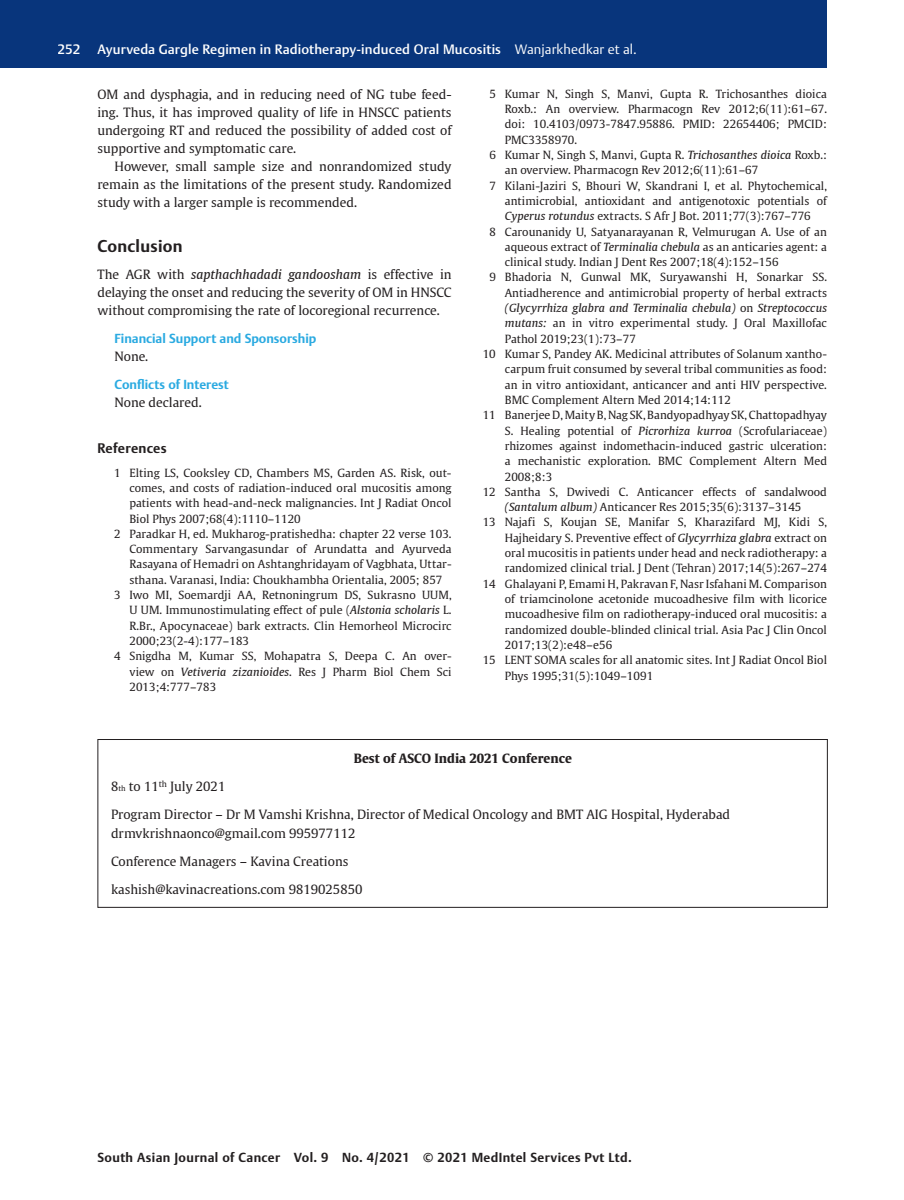
<style>
.page{position:relative;width:904px;height:1200px;background:#fff}
.page>*{position:absolute;margin:0;border:0;box-sizing:border-box;transform-origin:0 0}
.t1{font:700 16.5px "Thieme Argo 2011";letter-spacing:.02em;color:#231f20}
.t2{font:500 13.5px "Thieme Argo 2011";letter-spacing:.01em;color:#fff}
.t3{font:700 13.5px "Thieme Argo 2011";letter-spacing:.015em;color:#231f20}
.t4{font:12.75px/18px "Thieme Gulliver 2011";color:#231f20;text-align:justify}
.t5{font:700 12.75px "Thieme Argo 2011";letter-spacing:.03em;color:#231f20}
.t6{font:700 12.75px "Thieme Argo 2011";color:#2baae1}
.t7{font:700 12.75px "Thieme Gulliver 2011";color:#231f20}
.t8{font:11.25px "Thieme Gulliver 2011";letter-spacing:.005em;color:#231f20}
.t9{font:italic 11.25px "Thieme Gulliver 2011";letter-spacing:.005em;color:#231f20}
.s1{font-weight:300}
.s2{font-style:italic}
.s3{font-style:normal}
.s4{font-size:7.35px}
</style>
<div class="page">
<div style="left:21px;top:0;width:805px;height:68px;background:#08357c"></div>
<div style="left:97px;top:739px;width:730px;height:169px;border:1px solid #231f20"></div>
<div style="left:0;top:0;width:57px;height:68px;background:#08357c"></div>
<p class="t2" style="left:57px;top:40px;width:25px">252</p>
<p class="t2" style="left:97px;top:40px;width:540px">Ayurveda Gargle Regimen in Radiotherapy-induced Oral Mucositis <span class="s1">Wanjarkhedkar et al.</span></p>
<p class="t4" style="left:97px;top:85px;width:355px">OM and dysphagia, and in reducing need of NG tube feed&shy;ing. Thus, it has improved quality of life in HNSCC patients undergoing RT and reduced the possibility of added cost of supportive and symptomatic care.</p>
<p class="t4" style="left:97px;top:157px;width:355px;text-indent:17px">However, small sample size and nonrandomized study remain as the limitations of the present study. Randomized study with a larger sample is recommended.</p>
<h1 class="t1" style="left:97px;top:235px;width:87px">Conclusion</h1>
<p class="t4" style="left:97px;top:265px;width:355px">The AGR with <span class="s2">sapthachhadadi gandoosham</span> is effective in delaying the onset and reducing the severity of OM in HNSCC without compromising the rate of locoregional recurrence.</p>
<p class="t6" style="left:114px;top:330px;width:203px">Financial Support and Sponsorship</p>
<p class="t4" style="left:114px;top:347px;width:35px">None.</p>
<p class="t6" style="left:114px;top:376px;width:116px">Conflicts of Interest</p>
<p class="t4" style="left:114px;top:393px;width:89px">None declared.</p>
<p class="t3" style="left:97px;top:439px;width:71px">References</p>
<p class="t8" style="left:114px;top:464px;width:339px">1 Elting LS, Cooksley CD, Chambers MS, Garden AS. Risk, out-</p>
<p class="t8" style="left:129px;top:479px;width:323px">comes, and costs of radiation-induced oral mucositis among</p>
<p class="t8" style="left:129px;top:495px;width:323px">patients with head-and-neck malignancies. Int J Radiat Oncol</p>
<p class="t8" style="left:129px;top:510px;width:173px">Biol Phys 2007;68(4):1110–1120</p>
<p class="t8" style="left:114px;top:525px;width:339px">2 Paradkar H, ed. Mukharog-pratishedha: chapter 22 verse 103.</p>
<p class="t8" style="left:129px;top:540px;width:323px">Commentary Sarvangasundar of Arundatta and Ayurveda</p>
<p class="t8" style="left:129px;top:556px;width:323px">Rasayana of Hemadri on Ashtanghridayam of Vagbhata, Uttar-</p>
<p class="t8" style="left:129px;top:571px;width:314px">sthana. Varanasi, India: Choukhambha Orientalia, 2005; 857</p>
<p class="t8" style="left:114px;top:586px;width:339px">3 Iwo MI, Soemardji AA, Retnoningrum DS, Sukrasno UUM,</p>
<p class="t8" style="left:129px;top:602px;width:323px">U UM. Immunostimulating effect of pule (<span class="s2">Alstonia scholaris</span> L.</p>
<p class="t8" style="left:129px;top:617px;width:323px">R.Br., Apocynaceae) bark extracts. Clin Hemorheol Microcirc</p>
<p class="t8" style="left:129px;top:632px;width:121px">2000;23(2-4):177–183</p>
<p class="t8" style="left:114px;top:648px;width:339px">4 Snigdha M, Kumar SS, Mohapatra S, Deepa C. An over-</p>
<p class="t8" style="left:129px;top:663px;width:323px">view on <span class="s2">Vetiveria zizanioides</span>. Res J Pharm Biol Chem Sci</p>
<p class="t8" style="left:129px;top:678px;width:88px">2013;4:777–783</p>
<p class="t8" style="left:489px;top:85px;width:339px">5 Kumar N, Singh S, Manvi, Gupta R. Trichosanthes dioica</p>
<p class="t8" style="left:504px;top:100px;width:323px">Roxb.: An overview. Pharmacogn Rev 2012;6(11):61–67.</p>
<p class="t8" style="left:504px;top:116px;width:323px">doi: 10.4103/0973-7847.95886. PMID: 22654406; PMCID:</p>
<p class="t8" style="left:504px;top:131px;width:74px">PMC3358970.</p>
<p class="t8" style="left:489px;top:146px;width:339px">6 Kumar N, Singh S, Manvi, Gupta R. <span class="s2">Trichosanthes dioica</span> Roxb.:</p>
<p class="t8" style="left:504px;top:162px;width:255px">an overview. Pharmacogn Rev 2012;6(11):61–67</p>
<p class="t8" style="left:489px;top:177px;width:339px">7 Kilani-Jaziri S, Bhouri W, Skandrani I, et al. Phytochemical,</p>
<p class="t8" style="left:504px;top:192px;width:323px">antimicrobial, antioxidant and antigenotoxic potentials of</p>
<p class="t8" style="left:504px;top:208px;width:307px"><span class="s2">Cyperus rotundus</span> extracts. S Afr J Bot. 2011;77(3):767–776</p>
<p class="t8" style="left:489px;top:223px;width:339px">8 Carounanidy U, Satyanarayanan R, Velmurugan A. Use of an</p>
<p class="t8" style="left:504px;top:238px;width:323px">aqueous extract of <span class="s2">Terminalia chebula</span> as an anticaries agent: a</p>
<p class="t8" style="left:504px;top:254px;width:275px">clinical study. Indian J Dent Res 2007;18(4):152–156</p>
<p class="t8" style="left:489px;top:269px;width:339px">9 Bhadoria N, Gunwal MK, Suryawanshi H, Sonarkar SS.</p>
<p class="t8" style="left:504px;top:284px;width:323px">Antiadherence and antimicrobial property of herbal extracts</p>
<p class="t9" style="left:504px;top:299px;width:323px">(Glycyrrhiza glabra and Terminalia chebula) <span class="s3">on</span> Streptococcus</p>
<p class="t8" style="left:504px;top:315px;width:323px"><span class="s2">mutans:</span> an in vitro experimental study. J Oral Maxillofac</p>
<p class="t8" style="left:504px;top:330px;width:132px">Pathol 2019;23(1):73–77</p>
<p class="t8" style="left:482px;top:345px;width:345px">10 Kumar S, Pandey AK. Medicinal attributes of Solanum xantho-</p>
<p class="t8" style="left:504px;top:361px;width:323px">carpum fruit consumed by several tribal communities as food:</p>
<p class="t8" style="left:504px;top:376px;width:323px">an in vitro antioxidant, anticancer and anti HIV perspective.</p>
<p class="t8" style="left:504px;top:391px;width:227px">BMC Complement Altern Med 2014;14:112</p>
<p class="t8" style="left:482px;top:407px;width:345px">11 Banerjee D, Maity B, Nag SK, Bandyopadhyay SK, Chattopadhyay</p>
<p class="t8" style="left:504px;top:422px;width:323px">S. Healing potential of <span class="s2">Picrorhiza kurroa</span> (Scrofulariaceae)</p>
<p class="t8" style="left:504px;top:437px;width:323px">rhizomes against indomethacin-induced gastric ulceration:</p>
<p class="t8" style="left:504px;top:453px;width:323px">a mechanistic exploration. BMC Complement Altern Med</p>
<p class="t8" style="left:504px;top:468px;width:49px">2008;8:3</p>
<p class="t8" style="left:482px;top:483px;width:345px">12 Santha S, Dwivedi C. Anticancer effects of sandalwood</p>
<p class="t8" style="left:504px;top:499px;width:298px"><span class="s2">(Santalum album)</span> Anticancer Res 2015;35(6):3137–3145</p>
<p class="t8" style="left:482px;top:514px;width:345px">13 Najafi S, Koujan SE, Manifar S, Kharazifard MJ, Kidi S,</p>
<p class="t8" style="left:504px;top:529px;width:323px">Hajheidary S. Preventive effect of <span class="s2">Glycyrrhiza glabra</span> extract on</p>
<p class="t8" style="left:504px;top:544px;width:323px">oral mucositis in patients under head and neck radiotherapy: a</p>
<p class="t8" style="left:504px;top:560px;width:323px">randomized clinical trial. J Dent (Tehran) 2017;14(5):267–274</p>
<p class="t8" style="left:482px;top:575px;width:345px">14 Ghalayani P, Emami H, Pakravan F, Nasr Isfahani M. Comparison</p>
<p class="t8" style="left:504px;top:590px;width:323px">of triamcinolone acetonide mucoadhesive film with licorice</p>
<p class="t8" style="left:504px;top:606px;width:323px">mucoadhesive film on radiotherapy-induced oral mucositis: a</p>
<p class="t8" style="left:504px;top:621px;width:323px">randomized double-blinded clinical trial. Asia Pac J Clin Oncol</p>
<p class="t8" style="left:504px;top:636px;width:109px">2017;13(2):e48–e56</p>
<p class="t8" style="left:482px;top:652px;width:346px">15 LENT SOMA scales for all anatomic sites. Int J Radiat Oncol Biol</p>
<p class="t8" style="left:504px;top:667px;width:150px">Phys 1995;31(5):1049–1091</p>
<p class="t7" style="left:354px;top:748px;width:219px">Best of ASCO India 2021 Conference</p>
<p class="t4" style="left:111px;top:771px;width:620px;line-height:28px">8<span class="s4">th</span> to 11<sup>t</sup><sup>h</sup> July 2021<br>Program Director – Dr M Vamshi Krishna, Director of Medical Oncology and BMT AIG Hospital, Hyderabad</p>
<p class="t4" style="left:111px;top:819px;width:253px;line-height:28px;text-align:left">drmvkrishnaonco@gmail.com 995977112<br>Conference Managers – Kavina Creations kashish@kavinacreations.com 9819025850</p>
<p class="t5" style="left:97px;top:1148px;width:535px">South Asian Journal of Cancer Vol. 9 No. 4/2021 © 2021 MedIntel Services Pvt Ltd.</p>
</div>
